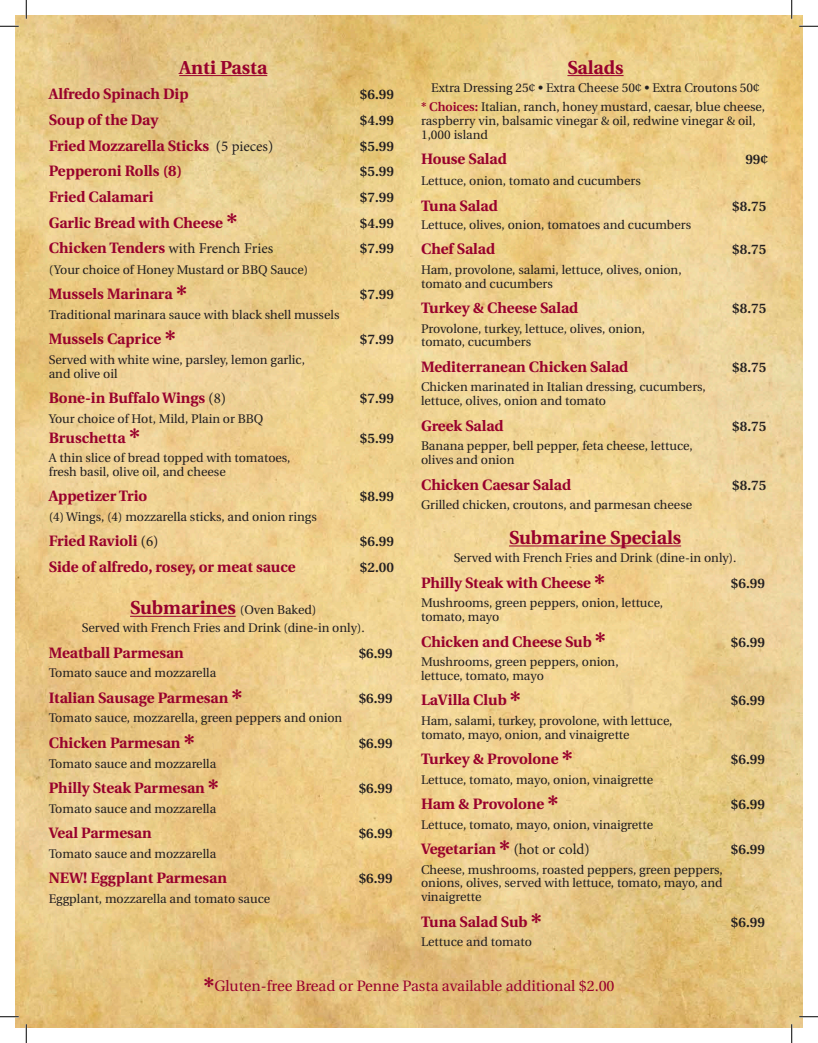
<style>
.page{position:relative;width:818px;height:1043px;background:#fff}
.page>*{position:absolute;margin:0;border:0;box-sizing:border-box;transform-origin:0 0}
.t1{font:700 18.75px "Utopia";color:#98012d}
.t2{font:700 15px "Utopia";color:#98012d}
.t3{font:15px "Utopia";color:#98012d}
.t4{font:15px "Minion Pro";letter-spacing:-.005em;color:#231f20}
.t5{font:600 13.75px "Utopia";color:#231f20}
.t6{font:12.5px/13.8px "Utopia";color:#231f20}
.s1{font-family:"Minion Pro";font-weight:400;color:#231f20}
.s2{font-size:25px}
.s3{font-family:"Utopia";font-weight:700;color:#98012d}
.s4{font-weight:700;font-size:18.75px;color:#98012d}
.s5{font-weight:600;color:#98012d}
.s6{font-family:"Utopia";font-weight:700;font-size:25px;color:#98012d}
.s7{font-weight:700;font-size:25px}
</style>
<div class="page">
<img style="left:15px;top:15px;width:787px;height:1013px">
<hr style="left:179px;top:75px;width:88px;height:1px;background:#98012d">
<hr style="left:130px;top:616px;width:106px;height:1px;background:#98012d">
<hr style="left:509px;top:545px;width:172px;height:1px;background:#98012d">
<hr style="left:567px;top:75px;width:56px;height:1px;background:#98012d">
<svg style="left:0;top:25px;width:19px;height:2px"></svg>
<svg style="left:799px;top:25px;width:19px;height:2px"></svg>
<svg style="left:0;top:1015px;width:19px;height:2px"></svg>
<svg style="left:799px;top:1015px;width:19px;height:2px"></svg>
<svg style="left:25px;top:0;width:2px;height:19px"></svg>
<svg style="left:25px;top:1024px;width:2px;height:18px"></svg>
<svg style="left:790px;top:0;width:2px;height:19px"></svg>
<svg style="left:790px;top:1024px;width:2px;height:18px"></svg>
<p class="t1" style="left:179px;top:57px;width:90px">Anti Pasta</p>
<p class="t2" style="left:49px;top:86px;width:141px">Alfredo Spinach Dip</p>
<p class="t5" style="left:360px;top:87px;width:36px">$6.99</p>
<p class="t2" style="left:49px;top:111px;width:111px">Soup of the Day</p>
<p class="t5" style="left:360px;top:113px;width:36px">$4.99</p>
<p class="t2" style="left:49px;top:137px;width:226px">Fried Mozzarella Sticks <span class="s1">(5 pieces)</span></p>
<p class="t5" style="left:360px;top:138px;width:36px">$5.99</p>
<p class="t2" style="left:49px;top:162px;width:135px">Pepperoni Rolls (8)</p>
<p class="t5" style="left:360px;top:164px;width:36px">$5.99</p>
<p class="t2" style="left:49px;top:188px;width:106px">Fried Calamari</p>
<p class="t5" style="left:360px;top:189px;width:36px">$7.99</p>
<p class="t2" style="left:49px;top:214px;width:190px">Garlic Bread with Cheese <span class="s2">*</span></p>
<p class="t5" style="left:360px;top:215px;width:36px">$4.99</p>
<p class="t4" style="left:49px;top:238px;width:226px"><span class="s3">Chicken Tenders</span> with French Fries</p>
<p class="t5" style="left:360px;top:241px;width:36px">$7.99</p>
<p class="t6" style="left:49px;top:263px;width:261px">(Your choice of Honey Mustard or BBQ Sauce)</p>
<p class="t2" style="left:49px;top:286px;width:140px">Mussels Marinara <span class="s2">*</span></p>
<p class="t5" style="left:360px;top:287px;width:36px">$7.99</p>
<p class="t6" style="left:49px;top:308px;width:292px">Traditional marinara sauce with black shell mussels</p>
<p class="t2" style="left:49px;top:331px;width:128px">Mussels Caprice <span class="s2">*</span></p>
<p class="t5" style="left:360px;top:332px;width:36px">$7.99</p>
<p class="t6" style="left:49px;top:353px;width:258px">Served with white wine, parsley, lemon garlic, and olive oil</p>
<p class="t2" style="left:49px;top:389px;width:179px">Bone-in Buffalo Wings <span class="s1">(8)</span></p>
<p class="t5" style="left:360px;top:391px;width:36px">$7.99</p>
<p class="t6" style="left:49px;top:412px;width:216px">Your choice of Hot, Mild, Plain or BBQ</p>
<p class="t2" style="left:49px;top:429px;width:93px">Bruschetta <span class="s2">*</span></p>
<p class="t5" style="left:360px;top:430px;width:36px">$5.99</p>
<p class="t6" style="left:49px;top:451px;width:243px">A thin slice of bread topped with tomatoes, fresh basil, olive oil, and cheese</p>
<p class="t2" style="left:49px;top:487px;width:100px">Appetizer Trio</p>
<p class="t5" style="left:360px;top:489px;width:36px">$8.99</p>
<p class="t6" style="left:49px;top:510px;width:269px">(4) Wings, (4) mozzarella sticks, and onion rings</p>
<p class="t2" style="left:49px;top:532px;width:111px">Fried Ravioli <span class="s1">(6)</span></p>
<p class="t5" style="left:360px;top:534px;width:36px">$6.99</p>
<p class="t2" style="left:49px;top:558px;width:248px">Side of alfredo, rosey, or meat sauce</p>
<p class="t5" style="left:360px;top:559px;width:36px">$2.00</p>
<p class="t6" style="left:82px;top:601px;width:284px;line-height:18px;text-align:center"><span class="s4">Submarines</span> (Oven Baked)<br>Served with French Fries and Drink (dine-in only).</p>
<p class="t2" style="left:49px;top:644px;width:136px">Meatball Parmesan</p>
<p class="t5" style="left:358px;top:645px;width:36px">$6.99</p>
<p class="t6" style="left:49px;top:666px;width:169px">Tomato sauce and mozzarella</p>
<p class="t2" style="left:49px;top:689px;width:195px">Italian Sausage Parmesan <span class="s2">*</span></p>
<p class="t5" style="left:358px;top:690px;width:36px">$6.99</p>
<p class="t6" style="left:49px;top:711px;width:295px">Tomato sauce, mozzarella, green peppers and onion</p>
<p class="t2" style="left:49px;top:734px;width:147px">Chicken Parmesan <span class="s2">*</span></p>
<p class="t5" style="left:358px;top:735px;width:36px">$6.99</p>
<p class="t6" style="left:49px;top:756px;width:169px">Tomato sauce and mozzarella</p>
<p class="t2" style="left:49px;top:779px;width:172px">Philly Steak Parmesan <span class="s2">*</span></p>
<p class="t5" style="left:358px;top:780px;width:36px">$6.99</p>
<p class="t6" style="left:49px;top:801px;width:169px">Tomato sauce and mozzarella</p>
<p class="t2" style="left:49px;top:824px;width:104px">Veal Parmesan</p>
<p class="t5" style="left:358px;top:825px;width:36px">$6.99</p>
<p class="t6" style="left:49px;top:846px;width:169px">Tomato sauce and mozzarella</p>
<p class="t2" style="left:49px;top:869px;width:180px">NEW! Eggplant Parmesan</p>
<p class="t5" style="left:358px;top:870px;width:36px">$6.99</p>
<p class="t6" style="left:49px;top:891px;width:223px">Eggplant, mozzarella and tomato sauce</p>
<p class="t1" style="left:567px;top:57px;width:58px">Salads</p>
<p class="t6" style="left:431px;top:81px;width:330px">Extra Dressing 25¢ • Extra Cheese 50¢ • Extra Croutons 50¢</p>
<p class="t6" style="left:421px;top:100px;width:345px"><span class="s5">* Choices:</span> Italian, ranch, honey mustard, caesar, blue cheese, raspberry vin, balsamic vinegar &amp; oil, redwine vinegar &amp; oil,<br>1,000 island</p>
<p class="t2" style="left:421px;top:151px;width:87px">House Salad</p>
<p class="t5" style="left:745px;top:152px;width:24px">99¢</p>
<p class="t6" style="left:421px;top:174px;width:221px">Lettuce, onion, tomato and cucumbers</p>
<p class="t2" style="left:421px;top:197px;width:78px">Tuna Salad</p>
<p class="t5" style="left:732px;top:198px;width:36px">$8.75</p>
<p class="t6" style="left:421px;top:218px;width:271px">Lettuce, olives, onion, tomatoes and cucumbers</p>
<p class="t2" style="left:421px;top:241px;width:76px">Chef Salad</p>
<p class="t5" style="left:732px;top:242px;width:36px">$8.75</p>
<p class="t6" style="left:421px;top:263px;width:262px">Ham, provolone, salami, lettuce, olives, onion, tomato and cucumbers</p>
<p class="t2" style="left:421px;top:299px;width:159px">Turkey &amp; Cheese Salad</p>
<p class="t5" style="left:732px;top:301px;width:36px">$8.75</p>
<p class="t6" style="left:421px;top:322px;width:226px">Provolone, turkey, lettuce, olives, onion, tomato, cucumbers</p>
<p class="t2" style="left:421px;top:358px;width:209px">Mediterranean Chicken Salad</p>
<p class="t5" style="left:732px;top:359px;width:36px">$8.75</p>
<p class="t6" style="left:421px;top:380px;width:286px">Chicken marinated in Italian dressing, cucumbers, lettuce, olives, onion and tomato</p>
<p class="t2" style="left:421px;top:417px;width:84px">Greek Salad</p>
<p class="t5" style="left:732px;top:418px;width:36px">$8.75</p>
<p class="t6" style="left:421px;top:439px;width:273px">Banana pepper, bell pepper, feta cheese, lettuce, olives and onion</p>
<p class="t2" style="left:421px;top:476px;width:152px">Chicken Caesar Salad</p>
<p class="t5" style="left:732px;top:477px;width:36px">$8.75</p>
<p class="t6" style="left:421px;top:498px;width:273px">Grilled chicken, croutons, and parmesan cheese</p>
<p class="t1" style="left:509px;top:527px;width:174px">Submarine Specials</p>
<p class="t6" style="left:453px;top:551px;width:284px">Served with French Fries and Drink (dine-in only).</p>
<p class="t2" style="left:421px;top:574px;width:186px">Philly Steak with Cheese <span class="s2">*</span></p>
<p class="t5" style="left:731px;top:575px;width:36px">$6.99</p>
<p class="t6" style="left:421px;top:596px;width:244px">Mushrooms, green peppers, onion, lettuce, tomato, mayo</p>
<p class="t2" style="left:421px;top:633px;width:186px">Chicken and Cheese Sub <span class="s2">*</span></p>
<p class="t5" style="left:731px;top:634px;width:36px">$6.99</p>
<p class="t6" style="left:421px;top:655px;width:199px">Mushrooms, green peppers, onion, lettuce, tomato, mayo</p>
<p class="t2" style="left:421px;top:691px;width:101px">LaVilla Club <span class="s2">*</span></p>
<p class="t5" style="left:731px;top:693px;width:36px">$6.99</p>
<p class="t6" style="left:421px;top:714px;width:253px">Ham, salami, turkey, provolone, with lettuce, tomato, mayo, onion, and vinaigrette</p>
<p class="t2" style="left:421px;top:750px;width:153px">Turkey &amp; Provolone <span class="s2">*</span></p>
<p class="t5" style="left:731px;top:751px;width:36px">$6.99</p>
<p class="t6" style="left:421px;top:772px;width:234px">Lettuce, tomato, mayo, onion, vinaigrette</p>
<p class="t2" style="left:421px;top:795px;width:139px">Ham &amp; Provolone <span class="s2">*</span></p>
<p class="t5" style="left:731px;top:796px;width:36px">$6.99</p>
<p class="t6" style="left:421px;top:817px;width:234px">Lettuce, tomato, mayo, onion, vinaigrette</p>
<p class="t4" style="left:421px;top:839px;width:170px"><span class="s3">Vegetarian</span> <span class="s6">*</span> (hot or cold)</p>
<p class="t5" style="left:731px;top:841px;width:36px">$6.99</p>
<p class="t6" style="left:421px;top:862px;width:303px;text-align:justify">Cheese, mushrooms, roasted peppers, green peppers, onions, olives, served with lettuce, tomato, mayo, and vinaigrette</p>
<p class="t2" style="left:421px;top:913px;width:122px">Tuna Salad Sub <span class="s2">*</span></p>
<p class="t5" style="left:731px;top:914px;width:36px">$6.99</p>
<p class="t6" style="left:421px;top:935px;width:112px">Lettuce and tomato</p>
<p class="t3" style="left:203px;top:978px;width:412px"><span class="s7">*</span>Gluten-free Bread or Penne Pasta available additional $2.00</p>
</div>
